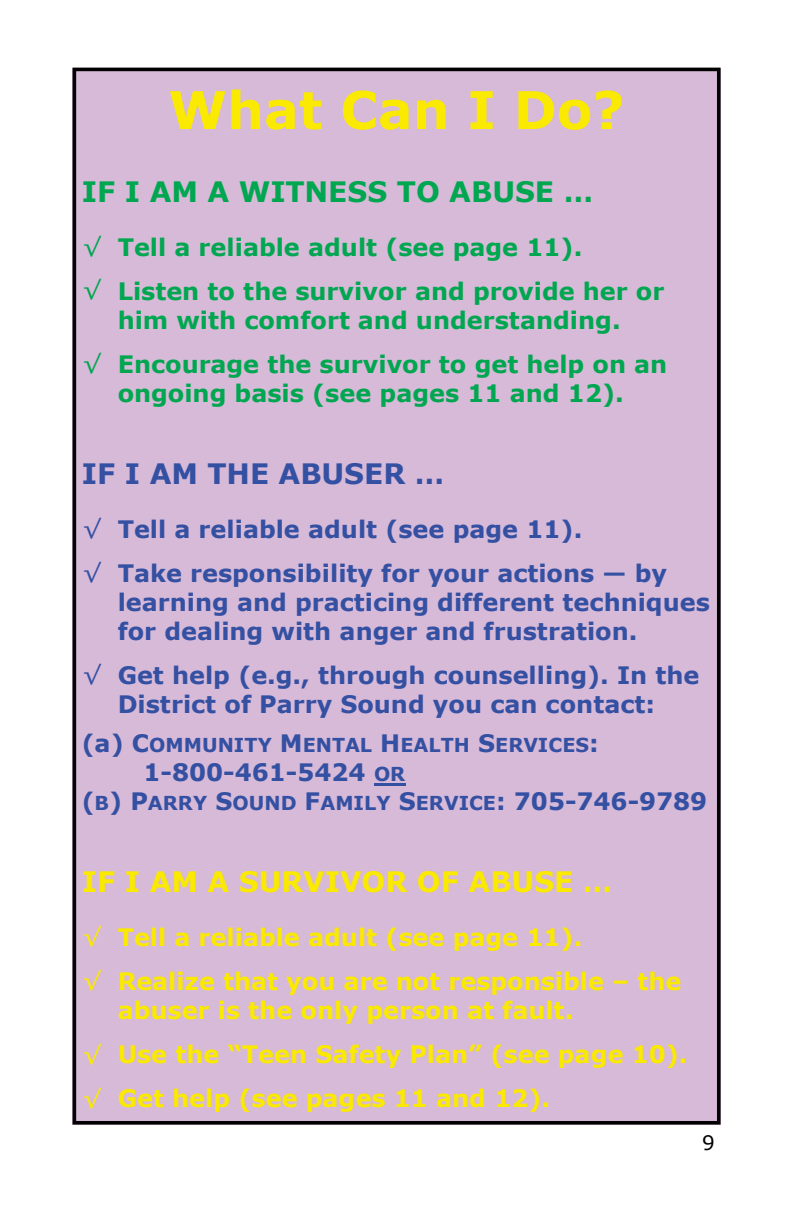
<style>
.page{position:relative;width:792px;height:1224px;background:#fff}
.page>*{position:absolute;margin:0;border:0;box-sizing:border-box;transform-origin:0 0}
.t1{font:700 52px "Verdana";color:#fae900}
.t2{font:700 28px "Verdana";color:#fae900}
.t3{font:700 28px "Verdana";color:#00a750}
.t4{font:700 28px "Verdana";color:#3450a2}
.t5{font:700 24px/29px "Verdana";color:#3450a2}
.t6{font:700 24px/43.6px "Verdana";color:#00a750}
.t7{font:700 24px/43.8px "Verdana";color:#fae900}
.t8{font:22px/44.2px "Verdana";color:#fbea00}
.t9{font:22px/42.4px "Verdana";color:#00a650}
.t10{font:22px/44.2px "Verdana";color:#3350a2}
.t11{font:20px "Verdana";color:#000}
.t12{font:700 19.2px "Verdana";letter-spacing:.005em;color:#3450a2}
.s1{font-size:24px}
.s2{font-size:19.2px}
</style>
<div class="page">
<div style="left:73px;top:68px;width:648px;height:1057px;background:#d7b9d8"></div>
<hr style="left:374px;top:783px;width:31px;height:2px;background:#3450a2">
<h1 class="t1" style="left:168px;top:77px;width:458px">What Can I Do?</h1>
<p class="t3" style="left:82px;top:174px;width:513px">IF I AM A WITNESS TO ABUSE …</p>
<p class="t6" style="left:118px;top:225px;width:548px">Tell a reliable adult (see page 11).<br>Listen to the survivor and provide her or</p>
<p class="t6" style="left:118px;top:298px;width:551px">him with comfort and understanding.<br>Encourage the survivor to get help on an</p>
<p class="t6" style="left:118px;top:371px;width:508px">ongoing basis (see pages 11 and 12).</p>
<p class="t9" style="left:83px;top:226px;width:19px">√ √</p>
<p class="t9" style="left:83px;top:343px;width:19px">√</p>
<p class="t4" style="left:82px;top:456px;width:364px">IF I AM THE ABUSER …</p>
<p class="t5" style="left:118px;top:507px;width:551px;line-height:43.6px">Tell a reliable adult (see page 11).<br>Take responsibility for your actions — by</p>
<p class="t5" style="left:118px;top:587px;width:594px">learning and practicing different techniques for dealing with anger and frustration.</p>
<p class="t5" style="left:118px;top:660px;width:583px">Get help (e.g., through counselling). In the<br>District of Parry Sound you can contact:</p>
<p class="t12" style="left:82px;top:733px;width:519px"><span class="s1">(a) C</span>OMMUNITY <span class="s1">M</span>ENTAL <span class="s1">H</span>EALTH <span class="s1">S</span>ERVICES<span class="s1">:</span></p>
<p class="t5" style="left:144px;top:757px;width:263px">1-800-461-5424 <span class="s2">OR</span></p>
<p class="t12" style="left:82px;top:791px;width:627px"><span class="s1">(</span>B<span class="s1">) P</span>ARRY <span class="s1">S</span>OUND <span class="s1">F</span>AMILY <span class="s1">S</span>ERVICE<span class="s1">: 705-746-9789</span></p>
<p class="t10" style="left:83px;top:507px;width:19px">√ √</p>
<p class="t10" style="left:83px;top:654px;width:19px">√</p>
<p class="t2" style="left:82px;top:864px;width:532px">IF I AM A SURVIVOR OF ABUSE …</p>
<p class="t7" style="left:118px;top:915px;width:565px">Tell a reliable adult (see page 11).<br>Realize that you are not responsible – the</p>
<p class="t7" style="left:118px;top:988px;width:571px">abuser is the only person at fault.<br>Use the “Teen Safety Plan” (see page 10).<br>Get help (see pages 11 and 12).</p>
<p class="t8" style="left:83px;top:916px;width:19px">√ √</p>
<p class="t8" style="left:83px;top:1033px;width:19px">√ √</p>
<p class="t11" style="left:702px;top:1130px;width:14px">9</p>
</div>
